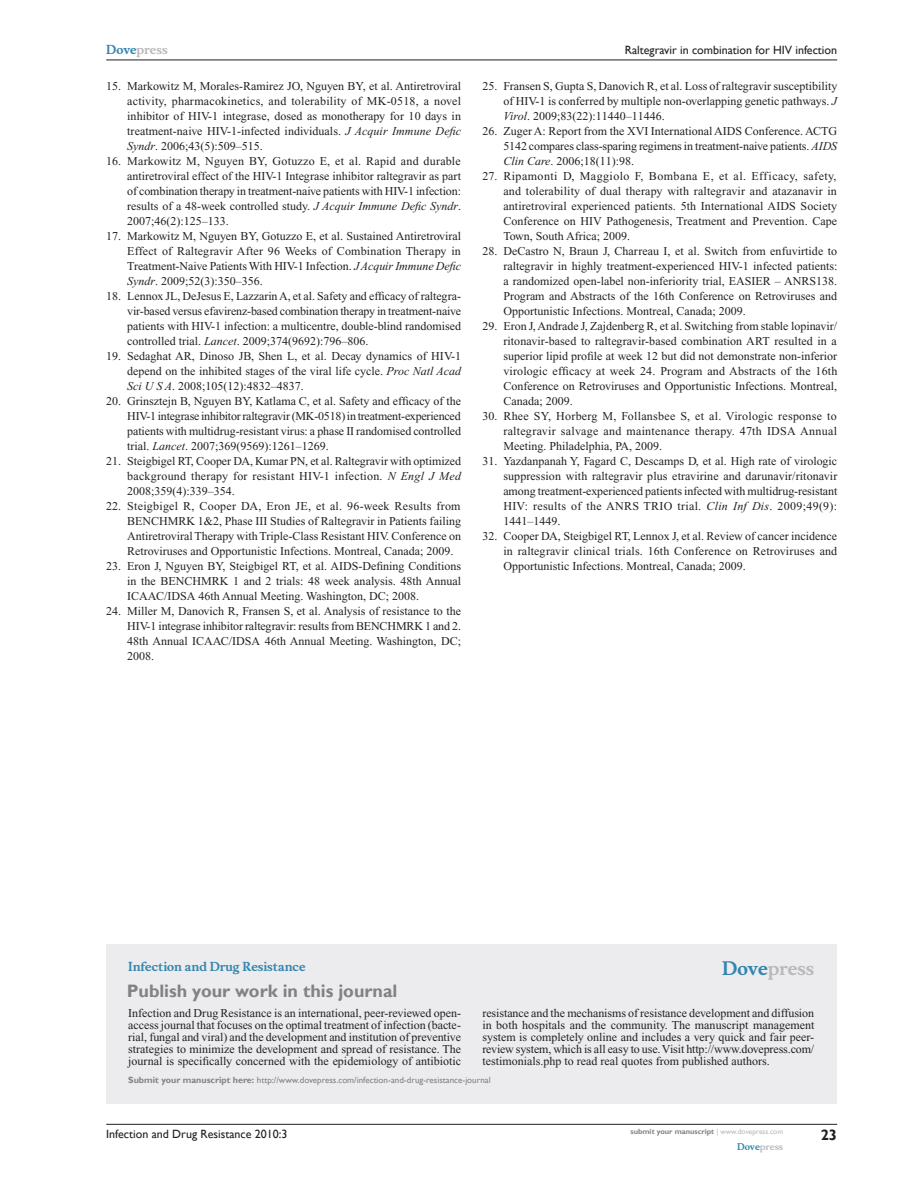
<style>
.page{position:relative;width:918px;height:1188px;background:#fff}
.page>*{position:absolute;margin:0;border:0;box-sizing:border-box;transform-origin:0 0}
.t1{font:700 18px "Gill Sans";color:#808285}
.t2{font:700 18px "Musee";color:#b8b9bc}
.t3{font:700 15px "Gill Sans";color:#231f20}
.t4{font:12px/15px "Times New Roman";color:#231f20;text-align:justify}
.t5{font:12px "Gill Sans";color:#231f20}
.t6{font:700 12px "Musee";color:#3485ae}
.t7{font:700 12px "Musee";color:#b8b9bc}
.t8{font:9px "Gill Sans";color:#808285}
.t9{font:700 9px "Musee";color:#b8b9bc}
.t10{font:700 7.5px "Gill Sans";color:#808285}
.s1{color:#3485ae}
.s2{font-style:italic}
.s3{font-weight:700}
.s4{font-weight:400;color:#b8b9bc}
</style>
<div class="page">
<div style="left:106px;top:944px;width:731px;height:159px;background:#ececee"></div>
<hr style="left:106px;top:1124px;width:731px;height:1px;background:#231f20">
<hr style="left:106px;top:60px;width:731px;height:1px;background:#231f20">
<p class="t7" style="left:106px;top:43px;width:63px"><span class="s1">Dove</span>press</p>
<p class="t5" style="left:625px;top:43px;width:214px">Raltegravir in combination for HIV infection</p>
<p class="t4" style="left:127px;top:79px;width:335px;text-indent:-21px">15. Markowitz M, Morales-Ramirez JO, Nguyen BY, et al. Antiretroviral activity, pharmacokinetics, and tolerability of MK-0518, a novel inhibitor of HIV-1 integrase, dosed as monotherapy for 10 days in treatment-naive HIV-1-infected individuals. <span class="s2">J Acquir Immune Defic Syndr</span>. 2006;43(5):509–515.</p>
<p class="t4" style="left:127px;top:154px;width:335px;text-indent:-21px">16. Markowitz M, Nguyen BY, Gotuzzo E, et al. Rapid and durable antiretroviral effect of the HIV-1 Integrase inhibitor raltegravir as part of combination therapy in treatment-naive patients with HIV-1 infection: results of a 48-week controlled study. <span class="s2">J Acquir Immune Defic Syndr</span>.<br>2007;46(2):125–133.</p>
<p class="t4" style="left:127px;top:229px;width:335px;text-indent:-21px">17. Markowitz M, Nguyen BY, Gotuzzo E, et al. Sustained Antiretroviral Effect of Raltegravir After 96 Weeks of Combination Therapy in Treatment-Naive Patients With HIV-1 Infection. <span class="s2">J Acquir Immune Defic Syndr</span>. 2009;52(3):350–356.</p>
<p class="t4" style="left:127px;top:289px;width:335px;text-indent:-21px">18. Lennox JL, DeJesus E, Lazzarin A, et al. Safety and efficacy of raltegra&shy;vir-based versus efavirenz-based combination therapy in t-reatment-naive patients with HIV-1 infection: a multicentre, double-blind randomised controlled trial. <span class="s2">Lancet</span>. 2009;374(9692):796–806.</p>
<p class="t4" style="left:127px;top:349px;width:335px;text-indent:-21px">19. Sedaghat AR, Dinoso JB, Shen L, et al. Decay dynamics of HIV-1 depend on the inhibited stages of the viral life cycle. <span class="s2">Proc Natl Acad Sci U S A</span>. 2008;105(12):4832–4837.</p>
<p class="t4" style="left:127px;top:394px;width:335px;text-indent:-21px">20. Grinsztejn B, Nguyen BY, Katlama C, et al. Safety and efficacy of the HIV-1 integrase inhibitor raltegravir (MK-0518) in treatment-experienced patients with multidrug-resistant virus: a phase II randomised controlled trial. <span class="s2">Lancet</span>. 2007;369(9569):1261–1269.</p>
<p class="t4" style="left:127px;top:454px;width:335px;text-indent:-21px">21. Steigbigel RT, Cooper DA, Kumar PN, et al. Raltegravir with optimized background therapy for resistant HIV-1 infection. <span class="s2">N Engl J Med </span>2008;359(4):339–354.</p>
<p class="t4" style="left:127px;top:499px;width:335px;text-indent:-21px">22. Steigbigel R, Cooper DA, Eron JE, et al. 96-week Results from BENCHMRK 1&amp;2, Phase III Studies of Raltegravir in Patients failing Antiretroviral Therapy with Triple-Class Resistant HIV. Conference on Retroviruses and Opportunistic Infections. Montreal, Canada; 2009.</p>
<p class="t4" style="left:127px;top:559px;width:335px;text-indent:-21px">23. Eron J, Nguyen BY, Steigbigel RT, et al. AIDS-Defining Conditions in the BENCHMRK 1 and 2 trials: 48 week analysis. 48th Annual ICAAC/IDSA 46th Annual Meeting. Washington, DC; 2008.</p>
<p class="t4" style="left:127px;top:604px;width:335px;text-indent:-21px">24. Miller M, Danovich R, Fransen S, et al. Analysis of resistance to the HIV-1 integrase inhibitor raltegravir: results from BENCHMRK 1 and 2.<br>48th Annual ICAAC/IDSA 46th Annual Meeting. Washington, DC; 2008.</p>
<p class="t4" style="left:503px;top:79px;width:335px;text-indent:-21px">25. Fransen S, Gupta S, Danovich R, et al. Loss of raltegravir susceptibility of HIV-1 is conferred by multiple non-overlapping genetic pathways. <span class="s2">J Virol</span>. 2009;83(22):11440–11446.</p>
<p class="t4" style="left:503px;top:124px;width:335px;text-indent:-21px">26. Zuger A: Report from the XVI International AIDS Conference. ACTG 5142 compares class-sparing regimens in treatment-naive patients. <span class="s2">AIDS Clin Care</span>. 2006;18(11):98.</p>
<p class="t4" style="left:503px;top:169px;width:335px;text-indent:-21px">27. Ripamonti D, Maggiolo F, Bombana E, et al. Efficacy, safety, and tolerability of dual therapy with raltegravir and atazanavir in antiretroviral experienced patients. 5th International AIDS Society Conference on HIV Pathogenesis, Treatment and Prevention. Cape Town, South Africa; 2009.</p>
<p class="t4" style="left:503px;top:244px;width:336px;text-indent:-21px">28. DeCastro N, Braun J, Charreau I, et al. Switch from enfuvirtide to raltegravir in highly treatment-experienced HIV-1 infected patients: a randomized open-label non-inferiority trial, EASIER – ANRS138.<br>Program and Abstracts of the 16th Conference on Retroviruses and Opportunistic Infections. Montreal, Canada; 2009.</p>
<p class="t4" style="left:503px;top:319px;width:336px;text-indent:-21px">29. Eron J, Andrade J, Zajdenberg R, et al. Switching from stable l-opinavir/ ritonavir-based to raltegravir-based combination ART resulted in a superior lipid profile at week 12 but did not demonstrate non-inferior virologic efficacy at week 24. Program and Abstracts of the 16th Conference on Retroviruses and Opportunistic Infections. Montreal, Canada; 2009.</p>
<p class="t4" style="left:503px;top:409px;width:335px;text-indent:-21px">30. Rhee SY, Horberg M, Follansbee S, et al. Virologic response to raltegravir salvage and maintenance therapy. 47th IDSA Annual M-eeting. Philadelphia, PA, 2009.</p>
<p class="t4" style="left:503px;top:454px;width:336px;text-indent:-21px">31. Yazdanpanah Y, Fagard C, Descamps D, et al. High rate of virologic suppression with raltegravir plus etravirine and darunavir/ritonavir among treatment-experienced patients infected with multidrug-resistant HIV: results of the ANRS TRIO trial. <span class="s2">Clin Inf Dis</span>. 2009;49(9):<br>1441–1449.</p>
<p class="t4" style="left:503px;top:529px;width:335px;text-indent:-21px">32. Cooper DA, Steigbigel RT, Lennox J, et al. Review of cancer incidence in raltegravir clinical trials. 16th Conference on Retroviruses and Opportunistic Infections. Montreal, Canada; 2009.</p>
<p class="t6" style="left:128px;top:959px;width:179px">Infection and Drug Resistance</p>
<h1 class="t1" style="left:127px;top:980px;width:272px">Publish your work in this journal</h1>
<h1 class="t2" style="left:722px;top:958px;width:94px"><span class="s1">Dove</span>press</h1>
<p class="t4" style="left:128px;top:1007px;width:334px;line-height:12px">Infection and Drug Resistance is an international, peer-reviewed open&shy;access journal that focuses on the optimal treatment of infection (bacte&shy;rial, fungal and viral) and the development and institution of preventive strategies to minimize the development and spread of resistance. The journal is specifically concerned with the epidemiology of antibiotic</p>
<p class="t4" style="left:482px;top:1007px;width:334px;line-height:12px">resistance and the mechanisms of resistance development and diffusion in both hospitals and the community. The manuscript management system is completely online and includes a very quick and fair peer&shy;review system, which is all easy to use. Visit http://www.dovepress.com/ testimonials.php to read real quotes from published authors.</p>
<p class="t8" style="left:128px;top:1075px;width:364px"><span class="s3">Submit your manuscript here:</span> http://www.dovepress.com/infection-and-drug-resistance-journal</p>
<p class="t5" style="left:106px;top:1127px;width:183px">Infection and Drug Resistance 2010:3</p>
<p class="t10" style="left:631px;top:1127px;width:154px">submit your manuscript <span class="s4">| www.dovepress.com</span></p>
<p class="t9" style="left:737px;top:1141px;width:48px"><span class="s1">Dove</span>press</p>
<p class="t3" style="left:821px;top:1126px;width:18px">23</p>
</div>
